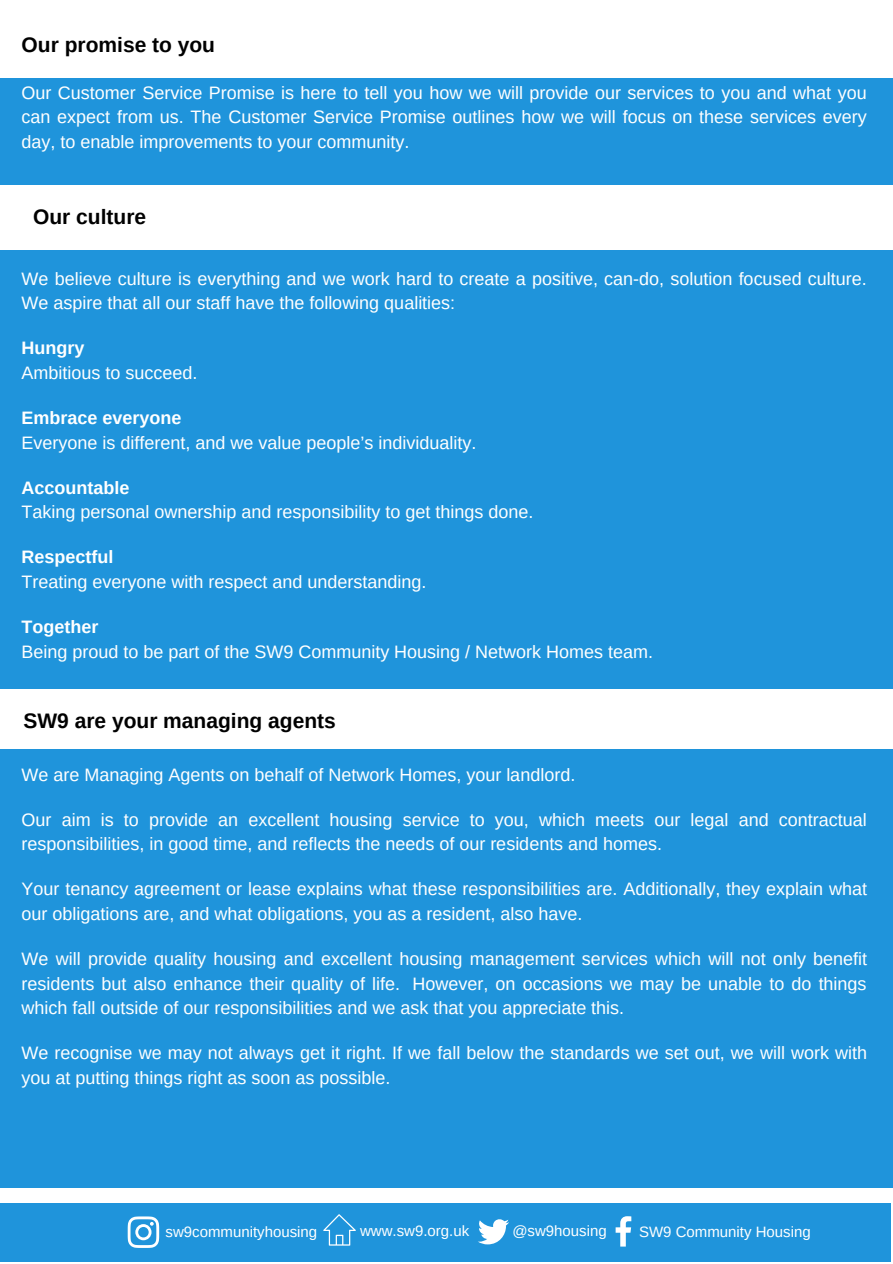
<style>
.page{position:relative;width:893px;height:1264px;background:#fff}
.page>*{position:absolute;margin:0;border:0;box-sizing:border-box;transform-origin:0 0}
.t1{font:700 21px "Arimo";color:#000}
.t2{font:18px/24.8px "Arimo";color:#fff}
.t3{font:700 18px "Arimo";color:#fff}
.t4{font:15px "Arimo";color:#fff}
</style>
<div class="page">
<div style="left:0;top:78px;width:892px;height:107px;background:#1f94db"></div>
<div style="left:0;top:250px;width:892px;height:438px;background:#1f94db"></div>
<div style="left:0;top:1202px;width:890px;height:59px;background:#1f94db"></div>
<svg style="left:127px;top:1216px;width:32px;height:31px"></svg>
<svg style="left:323px;top:1214px;width:33px;height:31px"></svg>
<svg style="left:478px;top:1219px;width:31px;height:25px"></svg>
<svg style="left:615px;top:1216px;width:16px;height:30px"></svg>
<div style="left:0;top:749px;width:892px;height:438px;background:#1f94db"></div>
<p class="t1" style="left:22px;top:33px;width:195px">Our promise to you</p>
<p class="t2" style="left:22px;top:80px;width:846px;text-align:justify">Our Customer Service Promise is here to tell you how we will provide our services to you and what you can expect from us. The Customer Service Promise outlines how we will focus on these services every day, to enable improvements to your community.</p>
<p class="t1" style="left:33px;top:205px;width:115px">Our culture</p>
<p class="t2" style="left:22px;top:266px;width:846px">We believe culture is everything and we work hard to create a positive, can-do, solution focused culture.<br>We aspire that all our staff have the following qualities:</p>
<p class="t3" style="left:22px;top:338px;width:64px">Hungry</p>
<p class="t2" style="left:22px;top:360px;width:177px">Ambitious to succeed.</p>
<p class="t3" style="left:22px;top:407px;width:161px">Embrace everyone</p>
<p class="t2" style="left:22px;top:430px;width:456px">Everyone is different, and we value people’s individuality.</p>
<p class="t3" style="left:22px;top:477px;width:109px">Accountable</p>
<p class="t2" style="left:22px;top:500px;width:513px">Taking personal ownership and responsibility to get things done.</p>
<p class="t3" style="left:22px;top:547px;width:93px">Respectful</p>
<p class="t2" style="left:22px;top:569px;width:406px">Treating everyone with respect and understanding.</p>
<p class="t3" style="left:22px;top:617px;width:78px">Together</p>
<p class="t2" style="left:22px;top:639px;width:633px">Being proud to be part of the SW9 Community Housing / Network Homes team.</p>
<p class="t1" style="left:23px;top:709px;width:314px">SW9 are your managing agents</p>
<p class="t2" style="left:22px;top:762px;width:555px">We are Managing Agents on behalf of Network Homes, your landlord.</p>
<p class="t2" style="left:22px;top:807px;width:846px">Our aim is to provide an excellent housing service to you, which meets our legal and contractual responsibilities, in good time, and reflects the needs of our residents and homes.</p>
<p class="t2" style="left:22px;top:876px;width:846px">Your tenancy agreement or lease explains what these responsibilities are. Additionally, they explain what our obligations are, and what obligations, you as a resident, also have.</p>
<p class="t2" style="left:22px;top:946px;width:847px;text-align:justify">We will provide quality housing and excellent housing management services which will not only benefit residents but also enhance their quality of life. However, on occasions we may be unable to do things which fall outside of our responsibilities and we ask that you appreciate this.</p>
<p class="t2" style="left:22px;top:1040px;width:847px">We recognise we may not always get it right. If we fall below the standards we set out, we will work with you at putting things right as soon as possible.</p>
<p class="t4" style="left:166px;top:1222px;width:153px">sw9communityhousing</p>
<p class="t4" style="left:512px;top:1222px;width:96px">@sw9housing</p>
<p class="t4" style="left:639px;top:1222px;width:173px">SW9 Community Housing</p>
<p class="t4" style="left:383px;top:1222px;width:78px">.sw9.org.uk</p>
<p class="t4" style="left:503px;top:1222px;width:96px">@sw9housing</p>
<p class="t4" style="left:629px;top:1222px;width:173px">SW9 Community Housing</p>
<p class="t4" style="left:156px;top:1222px;width:153px">sw9communityhousing</p>
<p class="t4" style="left:351px;top:1222px;width:120px">wwww.sw9.org.uk</p>
</div>
